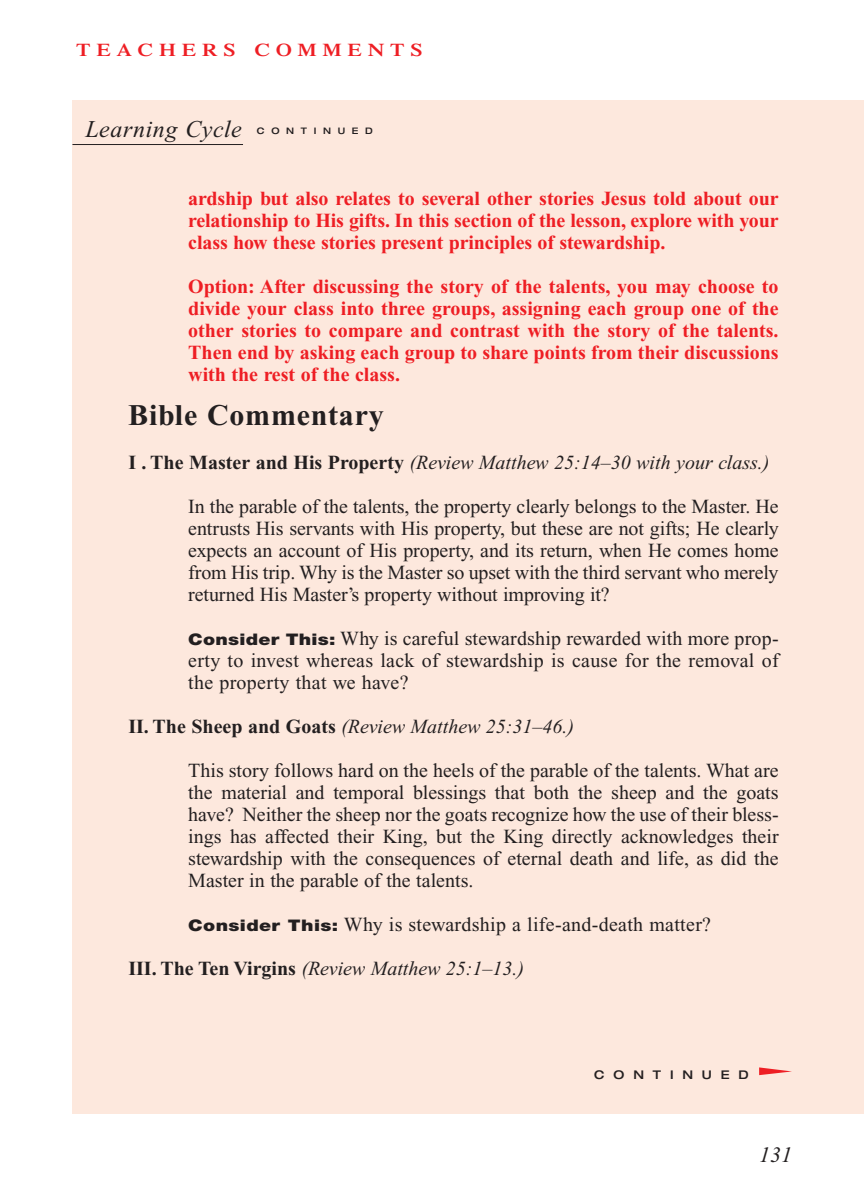
<style>
.page{position:relative;width:864px;height:1188px;background:#fff}
.page>*{position:absolute;margin:0;border:0;box-sizing:border-box;transform-origin:0 0}
.t1{font:700 30px "Times New Roman";letter-spacing:.025em;color:#231f20}
.t2{font:italic 24px "Times New Roman";letter-spacing:.025em;color:#231f20}
.t3{font:italic 22px "Times New Roman";color:#231f20}
.t4{font:20px/22px "Times New Roman";color:#231f20;text-align:justify}
.t5{font:700 20px/22px "Times New Roman";letter-spacing:-.005em;color:#ee1e24;text-align:justify}
.t6{font:italic 20px "Times New Roman";color:#231f20}
.t7{font:600 18px "Times";letter-spacing:.265em;color:#ee1e24;scale:1.2 1}
.t8{font:500 expanded 12px "Helvetica Neue";letter-spacing:.74em;color:#231f20}
.t9{font:500 expanded 9px "Helvetica Neue";letter-spacing:.74em;color:#231f20}
.s1{font-weight:700;font-style:normal}
.s2{font-family:"Helvetica Neue";font-weight:900;font-size:16px}
</style>
<div class="page">
<div style="left:73px;top:100px;width:791px;height:1013px;background:#fde8dd"></div>
<svg style="left:759px;top:1067px;width:33px;height:8px"></svg>
<hr style="left:72px;top:144px;width:171px;height:1px;background:#231f20">
<p class="t7" style="left:76px;top:44px;width:290px">TEACHERS COMMENTS</p>
<p class="t2" style="left:85px;top:120px;width:158px">Learning Cycle</p>
<p class="t9" style="left:257px;top:128px;width:117px">CONTINUED</p>
<p class="t5" style="left:188px;top:189px;width:592px">ardship but also relates to several other stories Jesus told about our relationship to His gifts. In this section of the lesson, explore with your class how these stories present principles of stewardship.</p>
<p class="t5" style="left:188px;top:277px;width:592px">Option: After discussing the story of the talents, you may choose to divide your class into three groups, assigning each group one of the other stories to compare and contrast with the story of the talents.<br>Then end by asking each group to share points from their discussions with the rest of the class.</p>
<h1 class="t1" style="left:128px;top:405px;width:257px">Bible Commentary</h1>
<p class="t6" style="left:128px;top:455px;width:643px"><span class="s1">I . The Master and His Property</span> (Review Matthew 25:14–30 with your class.)</p>
<p class="t4" style="left:188px;top:497px;width:592px">In the parable of the talents, the property clearly belongs to the Master. He entrusts His servants with His property, but these are not gifts; He clearly expects an account of His property, and its return, when He comes home from His trip. Why is the Master so upset with the third servant who merely returned His Master’s property without improving it?</p>
<p class="t4" style="left:188px;top:629px;width:592px"><span class="s2">Consider This:</span> Why is careful stewardship rewarded with more prop&shy;erty to invest whereas lack of stewardship is cause for the removal of the property that we have?</p>
<p class="t6" style="left:128px;top:719px;width:447px"><span class="s1">II. The Sheep and Goats</span> (Review Matthew 25:31–46.)</p>
<p class="t4" style="left:188px;top:761px;width:592px">This story follows hard on the heels of the parable of the talents. What are the material and temporal blessings that both the sheep and the goats have? Neither the sheep nor the goats recognize how the use of their bless&shy;ings has affected their King, but the King directly acknowledges their stewardship with the consequences of eternal death and life, as did the Master in the parable of the talents.</p>
<p class="t4" style="left:188px;top:915px;width:524px"><span class="s2">Consider This:</span> Why is stewardship a life-and-death matter?</p>
<p class="t6" style="left:128px;top:961px;width:397px"><span class="s1">III. The Ten Virgins</span> (Review Matthew 25:1–13.)</p>
<p class="t8" style="left:594px;top:1070px;width:156px">CONTINUED</p>
<p class="t3" style="left:759px;top:1146px;width:34px">131</p>
</div>
